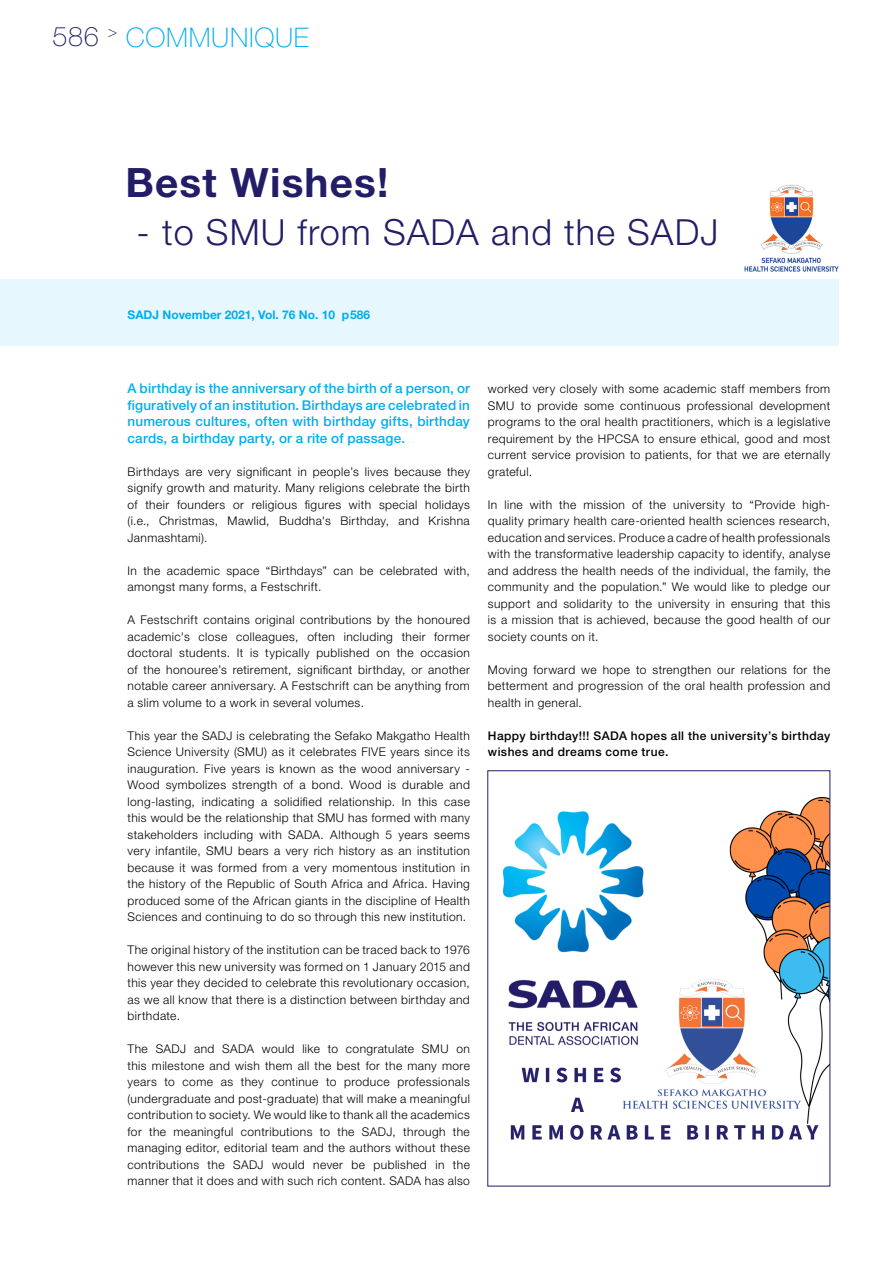
<style>
.page{position:relative;width:893px;height:1263px;background:#fff}
.page>*{position:absolute;margin:0;border:0;box-sizing:border-box;transform-origin:0 0}
.Title_RC_74_9{font:700 40.5px "Helvetica Neue LT Std";letter-spacing:.03em;color:#221d67}
.Title_RC_74_9-2{font:300 36px "Helvetica Neue LT Std";letter-spacing:.03em;color:#221d67}
.t1{font:100 27px "Helvetica Neue LT Std";letter-spacing:.025em;color:#00aeef}
.t2{font:100 15.75px "Helvetica Neue LT Std";color:#221d67}
.Text_Body_RC_74_5{font:500 13.5px/16.5px "Helvetica Neue LT Std";letter-spacing:.01em;color:#00aeef;text-align:justify}
.Text_Body_RC_74_5-2{font:300 12px/16.5px "Helvetica Neue LT Std";letter-spacing:.035em;color:#000;text-align:justify}
.Text_Body_RC_74_5-3{font:500 12px/16.5px "Helvetica Neue LT Std";letter-spacing:.035em;color:#000}
.Article_JournalName{font:700 12px "Helvetica Neue LT Std";color:#00aeef}
.s1{color:#221d67}
</style>
<div class="page">
<div style="left:0;top:279px;width:839px;height:67px;background:#e6f7fd"></div>
<img style="left:502px;top:798px;width:326px;height:342px">
<img style="left:744px;top:184px;width:94px;height:88px">
<h3 class="t1" style="left:53px;top:22px;width:258px"><span class="s1">586</span> COMMUNIQUE</h3>
<h3 class="t2" style="left:108px;top:23px;width:11px">&gt;</h3>
<p class="Title_RC_74_9" style="left:125px;top:157px;width:265px">Best Wishes!</p>
<p class="Title_RC_74_9-2" style="left:137px;top:210px;width:583px">- to SMU from SADA and the SADJ</p>
<p class="Article_JournalName" style="left:128px;top:307px;width:244px">SADJ November 2021, Vol. 76 No. 10 p586</p>
<p class="Text_Body_RC_74_5" style="left:128px;top:380px;width:344px">A birthday is the anniversary of the birth of a person, or figuratively of an institution. Birthdays are celebrated in numerous cultures, often with birthday gifts, birthday cards, a birthday party, or a rite of passage.</p>
<p class="Text_Body_RC_74_5-2" style="left:128px;top:463px;width:344px">Birthdays are very significant in people’s lives because they signify growth and maturity. Many religions celebrate the birth of their founders or religious figures with special holidays (i.e., Christmas, Mawlid, Buddha's Birthday, and Krishna Janmashtami).</p>
<p class="Text_Body_RC_74_5-2" style="left:128px;top:562px;width:344px">In the academic space “Birthdays” can be celebrated with, amongst many forms, a Festschrift.</p>
<p class="Text_Body_RC_74_5-2" style="left:128px;top:612px;width:344px">A Festschrift contains original contributions by the honoured academic's close colleagues, often including their former doctoral students. It is typically published on the occasion of the honouree’s retirement, significant birthday, or another notable career anniversary. A Festschrift can be anything from a slim volume to a work in several volumes.</p>
<p class="Text_Body_RC_74_5-2" style="left:128px;top:727px;width:344px">This year the SADJ is celebrating the Sefako Makgatho Health Science University (SMU) as it celebrates FIVE years since its inauguration. Five years is known as the wood anniversary - Wood symbolizes strength of a bond. Wood is durable and long-lasting, indicating a solidified relationship. In this case this would be the relationship that SMU has formed with many stakeholders including with SADA. Although 5 years seems very infantile, SMU bears a very rich history as an institution because it was formed from a very momentous institution in the history of the Republic of South Africa and Africa. Having produced some of the African giants in the discipline of Health Sciences and continuing to do so through this new institution.</p>
<p class="Text_Body_RC_74_5-2" style="left:128px;top:942px;width:344px">The original history of the institution can be traced back to 1976 however this new university was formed on 1 January 2015 and this year they decided to celebrate this revolutionary occasion, as we all know that there is a distinction between birthday and birthdate.</p>
<p class="Text_Body_RC_74_5-2" style="left:128px;top:1041px;width:344px">The SADJ and SADA would like to congratulate SMU on this milestone and wish them all the best for the many more years to come as they continue to produce professionals (undergraduate and post-graduate) that will make a meaningful contribution to society. We would like to thank all the academics for the meaningful contributions to the SADJ, through the managing editor, editorial team and the authors without these contributions the SADJ would never be published in the manner that it does and with such rich content. SADA has also</p>
<p class="Text_Body_RC_74_5-2" style="left:488px;top:381px;width:344px">worked very closely with some academic staff members from SMU to provide some continuous professional development programs to the oral health practitioners, which is a legislative requirement by the HPCSA to ensure ethical, good and most current service provision to patients, for that we are eternally grateful.</p>
<p class="Text_Body_RC_74_5-2" style="left:488px;top:496px;width:344px">In line with the mission of the university to “Provide high&shy;quality primary health care-oriented health sciences research, education and services. Produce a cadre of health professionals with the transformative leadership capacity to identify, analyse and address the health needs of the individual, the family, the community and the population.” We would like to pledge our support and solidarity to the university in ensuring that this is a mission that is achieved, because the good health of our society counts on it.</p>
<p class="Text_Body_RC_74_5-2" style="left:488px;top:661px;width:344px">Moving forward we hope to strengthen our relations for the betterment and progression of the oral health profession and health in general.</p>
<p class="Text_Body_RC_74_5-3" style="left:488px;top:727px;width:344px">Happy birthday!!! SADA hopes all the university’s birthday wishes and dreams come true.</p>
</div>
